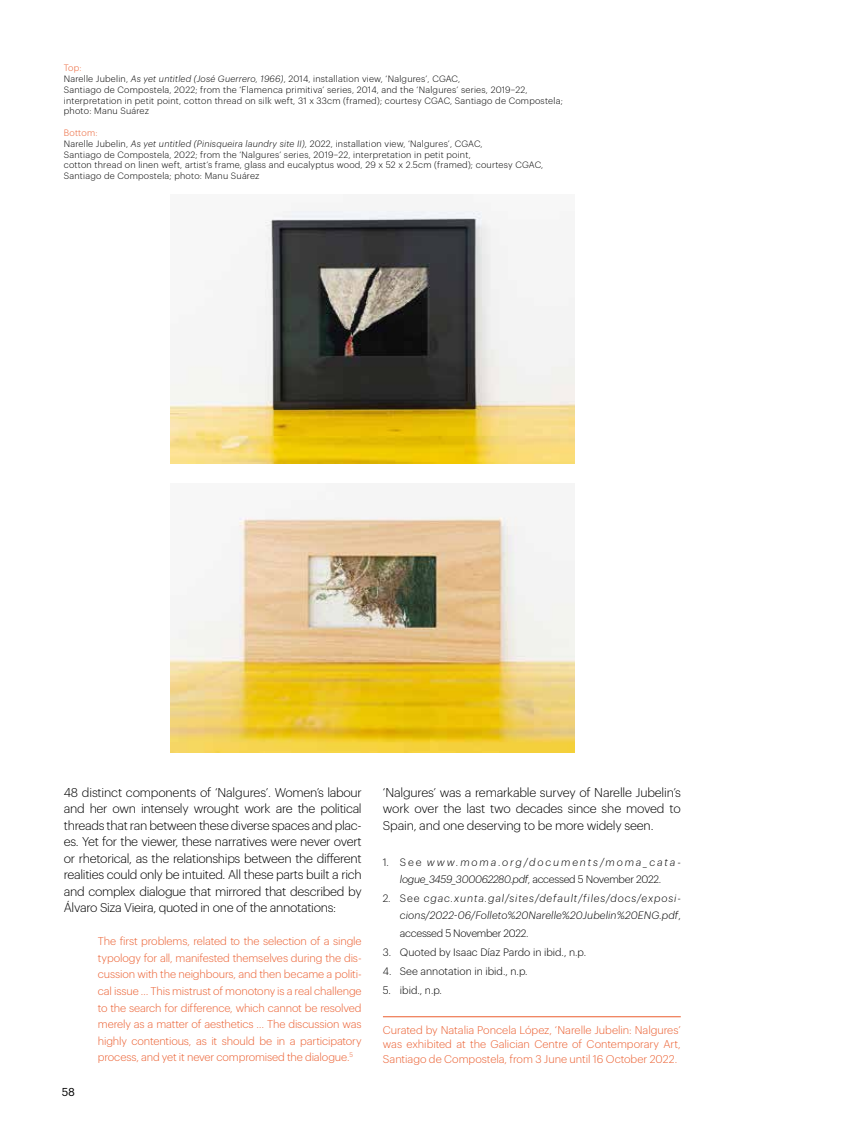
<style>
.page{position:relative;width:851px;height:1127px;background:#fff}
.page>*{position:absolute;margin:0;border:0;box-sizing:border-box;transform-origin:0 0}
.t1{font:300 12.45px/16.5px "Graphik";letter-spacing:-.025em;color:#000;text-align:justify}
.t2{font:11.25px "Graphik";color:#000}
.t3{font:300 10.95px/16.5px "Graphik";letter-spacing:-.005em;color:#eb5e2f;text-align:justify}
.t4{font:italic 300 10.5px/17.2px "Graphik";letter-spacing:.01em;color:#000;text-align:justify}
.t5{font:italic 300 10.5px/17.2px "Graphik";letter-spacing:.18em;color:#000;text-align:center}
.t6{font:300 10.5px "Graphik";color:#000}
.t7{font:300 9px/10.8px "Graphik";letter-spacing:.025em;color:#000}
.s1{color:#eb5e2f}
.s2{font-style:italic}
.s3{font-style:normal}
</style>
<div class="page">
<hr style="left:383px;top:1016px;width:297px;height:1px;background:#eb5e2f">
<img style="left:170px;top:210px;width:404px;height:254px">
<img style="left:170px;top:516px;width:404px;height:237px">
<p class="t7" style="left:64px;top:62px;width:500px"><span class="s1">Top:<br></span>Narelle Jubelin, <span class="s2">As yet untitled (José Guerrero, 1966)</span>, 2014, installation view, ‘Nalgures’, CGAC,<br>Santiago de Compostela, 2022; from the ‘Flamenca primitiva’ series, 2014, and the ‘Nalgures’ series, 2019–22, interpretation in petit point, cotton thread on silk weft, 31 x 33cm (framed); courtesy CGAC, Santiago de Compostela; photo: Manu Suárez</p>
<p class="t7" style="left:64px;top:127px;width:481px"><span class="s1">Bottom:<br></span>Narelle Jubelin, <span class="s2">As yet untitled (Pinisqueira laundry site II)</span>, 2022, installation view, ‘Nalgures’, CGAC,<br>Santiago de Compostela, 2022; from the ‘Nalgures’ series, 2019–22, interpretation in petit point,<br>cotton thread on linen weft, artist’s frame, glass and eucalyptus wood, 29 x 52 x 2.5cm (framed); courtesy CGAC, Santiago de Compostela; photo: Manu Suárez</p>
<p class="t1" style="left:64px;top:783px;width:299px">48 distinct components of ‘Nalgures’. Women’s labour and her own intensely wrought work are the political threads that ran between these diverse spaces and plac&shy;es. Yet for the viewer, these narratives were never overt or rhetorical, as the relationships between the different realities could only be intuited. All these parts built a rich and complex dialogue that mirrored that described by Álvaro Siza Vieira, quoted in one of the annotations:</p>
<p class="t3" style="left:98px;top:932px;width:265px">The first problems, related to the selection of a single typology for all, manifested themselves during the dis&shy;cussion with the neighbours, and then became a politi&shy;cal issue … This mistrust of monotony is a real challenge to the search for difference, which cannot be resolved merely as a matter of aesthetics … The discussion was highly contentious, as it should be in a participatory process, and yet it never compromised the dialogue.<sup>5</sup></p>
<p class="t2" style="left:62px;top:1083px;width:15px">58</p>
<h1 class="t1" style="left:383px;top:783px;width:299px">‘Nalgures’ was a remarkable survey of Narelle Jubelin’s work over the last two decades since she moved to Spain, and one deserving to be more widely seen.</h1>
<p class="t5" style="left:383px;top:852px;width:299px"><span class="s3">1. See</span> www.moma.org/documents/moma_cata&shy;logue_3459_300062280.pdf<span class="s3">, accessed 5 November 2022.</span></p>
<p class="t4" style="left:400px;top:889px;width:282px;text-indent:-17px"><span class="s3">2. See</span> cgac.xunta.gal/sites/default/files/docs/exposi&shy;cions/2022-06/Folleto%20Narelle%20Jubelin%20ENG.pdf<span class="s3">, accessed 5 November 2022.</span></p>
<p class="t6" style="left:383px;top:944px;width:205px">3. Quoted by Isaac Díaz Pardo in ibid., n.p.</p>
<p class="t6" style="left:383px;top:963px;width:146px">4. See annotation in ibid., n.p.</p>
<p class="t6" style="left:383px;top:982px;width:61px">5. ibid., n.p.</p>
<p class="t3" style="left:383px;top:1022px;width:299px;line-height:14.2px">Curated by Natalia Poncela López, ‘Narelle Jubelin: Nalgures’ was exhibited at the Galician Centre of Contemporary Art, Santiago de Compostela, from 3 June until 16 October 2022.</p>
</div>
